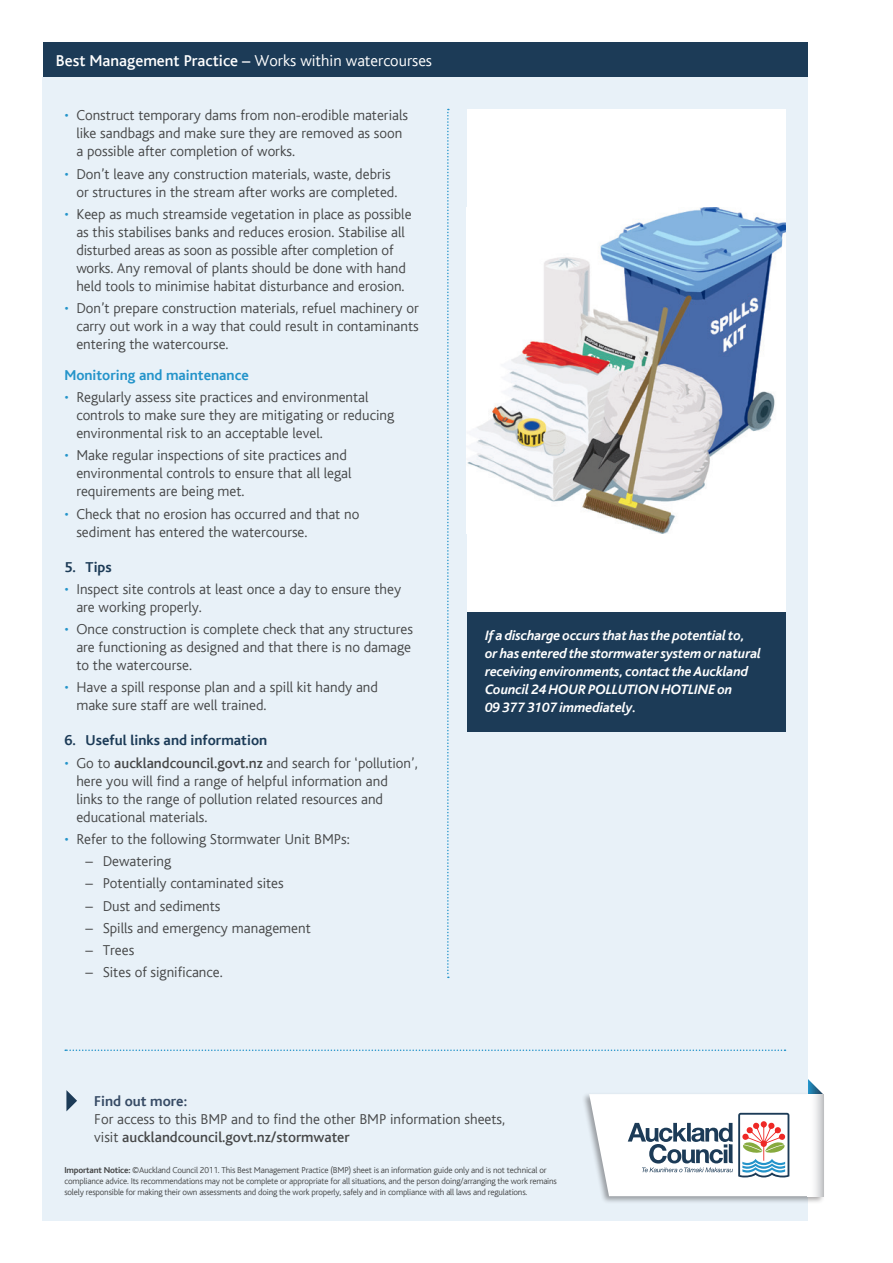
<style>
.page{position:relative;width:893px;height:1263px;background:#fff}
.page>*{position:absolute;margin:0;border:0;box-sizing:border-box;transform-origin:0 0}
.t1{font:500 16.5px "AC Bliss";color:#fff}
.t2{font:300 15px/18px "AC Bliss";color:#464748}
.t3{font:700 15px "AC Bliss";color:#1c3b57}
.t4{font:700 15px "AC Bliss";color:#2494ca}
.t5{font:700 15px "AC Bliss";color:#374b65}
.t6{font:italic 700 14.25px/18px "AC Bliss";letter-spacing:-.01em;color:#fff}
.t7{font:300 9px/11.2px "AC Bliss";letter-spacing:-.02em;color:#464748}
.s1{font-weight:300}
.s2{color:#2494ca}
.s3{font-weight:500}
.s4{font-weight:700}
</style>
<div class="page">
<div style="left:43px;top:77px;width:765px;height:1143px;background:#e8f1f8"></div>
<div style="left:467px;top:109px;width:318px;height:504px;background:#fff"></div>
<img style="left:467px;top:207px;width:318px;height:327px">
<div style="left:43px;top:43px;width:765px;height:34px;background:#1c3b57"></div>
<svg style="left:447px;top:109px;width:2px;height:869px"></svg>
<svg style="left:65px;top:1049px;width:720px;height:2px"></svg>
<div style="left:467px;top:612px;width:318px;height:119px;background:#1c3b57"></div>
<div style="left:581px;top:1092px;width:244px;height:112px;background:#231f20;opacity:.4"></div>
<svg style="left:589px;top:1079px;width:234px;height:117px"></svg>
<svg style="left:808px;top:1094px;width:15px;height:102px"></svg>
<svg style="left:66px;top:1090px;width:11px;height:21px"></svg>
<p class="t1" style="left:56px;top:52px;width:378px">Best Management Practice – <span class="s1">Works within watercourses</span></p>
<p class="t2" style="left:76px;top:107px;width:333px;text-indent:-12px"><span class="s2">•</span> Construct temporary dams from non-erodible materials like sandbags and make sure they are removed as soon a possible after completion of works.</p>
<p class="t2" style="left:76px;top:165px;width:323px;text-indent:-12px"><span class="s2">•</span> Don’t leave any construction materials, waste, debris or structures in the stream after works are completed.</p>
<p class="t2" style="left:64px;top:205px;width:349px;text-align:center"><span class="s2">•</span> Keep as much streamside vegetation in place as possible as this stabilises banks and reduces erosion. Stabilise all disturbed areas as soon as possible after completion of works. Any removal of plants should be done with hand held tools to minimise habitat disturbance and erosion.</p>
<p class="t2" style="left:76px;top:299px;width:344px;text-align:justify;text-indent:-12px"><span class="s2">•</span> Don’t prepare construction materials, refuel machinery or carry out work in a way that could result in contaminants entering the watercourse.</p>
<p class="t4" style="left:64px;top:367px;width:186px">Monitoring and maintenance</p>
<p class="t2" style="left:76px;top:388px;width:319px;text-indent:-12px"><span class="s2">•</span> Regularly assess site practices and environmental controls to make sure they are mitigating or reducing environmental risk to an acceptable level.</p>
<p class="t2" style="left:76px;top:447px;width:277px;text-indent:-12px"><span class="s2">•</span> Make regular inspections of site practices and environmental controls to ensure that all legal requirements are being met.</p>
<p class="t2" style="left:76px;top:505px;width:285px;text-indent:-12px"><span class="s2">•</span> Check that no erosion has occurred and that no sediment has entered the watercourse.</p>
<p class="t3" style="left:64px;top:559px;width:49px">5. Tips</p>
<p class="t2" style="left:76px;top:580px;width:326px;text-indent:-12px"><span class="s2">•</span> Inspect site controls at least once a day to ensure they are working properly.</p>
<p class="t2" style="left:76px;top:620px;width:338px;text-indent:-12px"><span class="s2">•</span> Once construction is complete check that any structures are functioning as designed and that there is no damage to the watercourse.</p>
<p class="t2" style="left:76px;top:679px;width:303px;text-indent:-12px"><span class="s2">•</span> Have a spill response plan and a spill kit handy and make sure staff are well trained.</p>
<p class="t3" style="left:64px;top:733px;width:204px">6. Useful links and information</p>
<p class="t2" style="left:76px;top:754px;width:343px;text-indent:-12px"><span class="s2">•</span> Go to <span class="s3">aucklandcouncil.govt.nz</span> and search for ‘pollution’, here you will find a range of helpful information and links to the range of pollution related resources and educational materials.</p>
<p class="t2" style="left:64px;top:830px;width:287px"><span class="s2">•</span> Refer to the following Stormwater Unit BMPs:</p>
<p class="t2" style="left:86px;top:852px;width:87px">– Dewatering</p>
<p class="t2" style="left:86px;top:875px;width:200px">– Potentially contaminated sites</p>
<p class="t2" style="left:86px;top:897px;width:136px">– Dust and sediments</p>
<p class="t2" style="left:86px;top:919px;width:227px">– Spills and emergency management</p>
<p class="t2" style="left:86px;top:941px;width:50px">– Trees</p>
<p class="t2" style="left:86px;top:964px;width:139px">– Sites of significance.</p>
<p class="t6" style="left:485px;top:627px;width:278px">If a discharge occurs that has the potential to,<br>or has entered the stormwater system or natural receiving environments, contact the Auckland Council 24 HOUR POLLUTION HOTLINE on<br>09 377 3107 immediately.</p>
<p class="t5" style="left:94px;top:1093px;width:95px">Find out more:</p>
<p class="t2" style="left:94px;top:1110px;width:412px">For access to this BMP and to find the other BMP information sheets, visit <span class="s3">aucklandcouncil.govt.nz/stormwater</span></p>
<p class="t7" style="left:64px;top:1164px;width:494px"><span class="s4">Important Notice:</span> ©Auckland Council 2011. This Best Management Practice (BMP) sheet is an information guide only and is not technical or compliance advice. Its recommendations may not be complete or appropriate for all situations, and the person doing/arranging the work remains solely responsible for making their own assessments and doing the work properly, safely and in compliance with all laws and regulations.</p>
</div>
